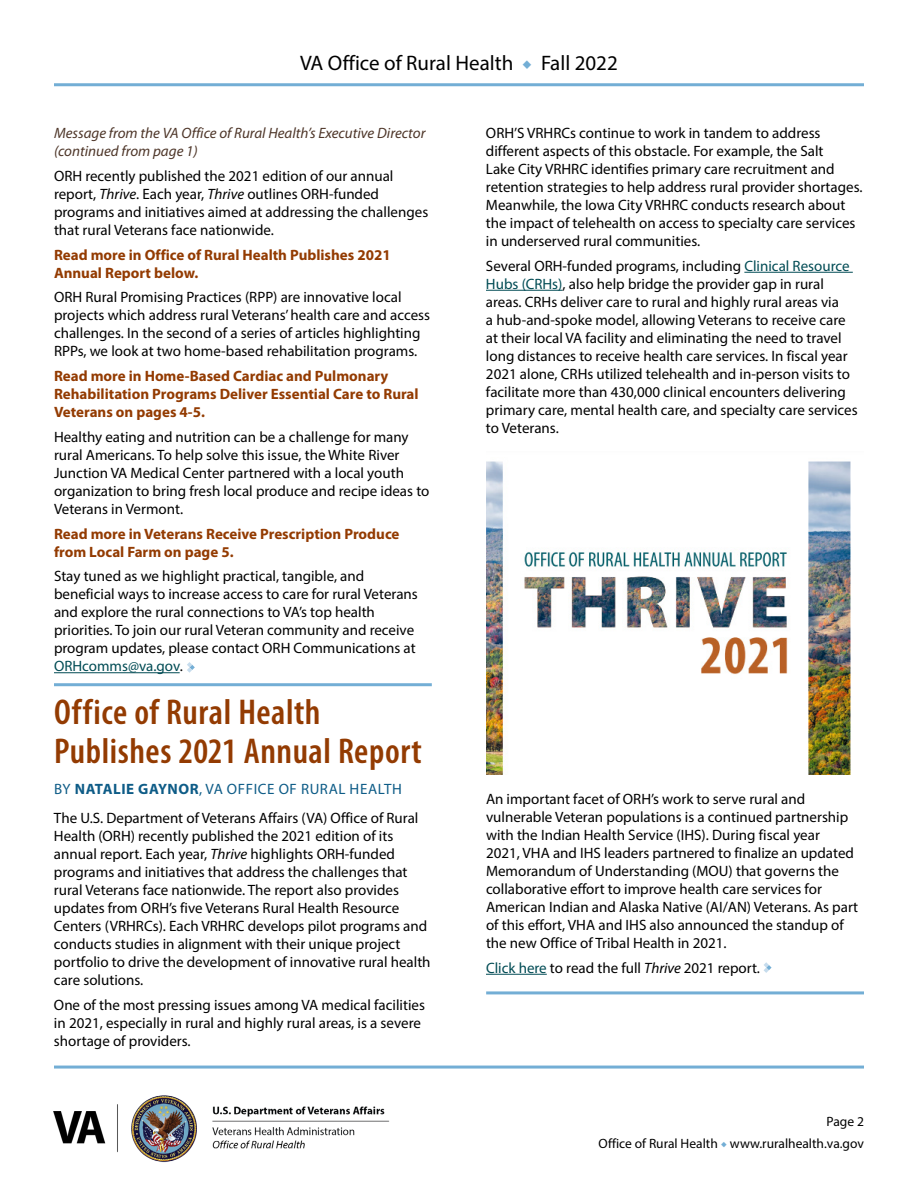
<style>
.page{position:relative;width:918px;height:1188px;background:#fff}
.page>*{position:absolute;margin:0;border:0;box-sizing:border-box;transform-origin:0 0}
.t1{font:600 condensed 36px/39px "Myriad Pro";letter-spacing:.015em;color:#933b02}
.t2{font:21px "Myriad Pro";color:#000}
.t3{font:15px/18px "Myriad Pro";color:#000}
.t4{font:700 15px/18px "Myriad Pro";color:#933b02}
.t5{font:italic 15px/18px "Myriad Pro";color:#4e3629}
.t6{font:15px "Myriad Pro";letter-spacing:.04em;color:#0e5c87}
.t7{font:13.5px/21.8px "Myriad Pro";color:#000;text-align:right}
.s1{font-family:"Minion Pro";color:#73aed5}
.s2{font-style:italic}
.s3{color:#004b54}
.s4{font-weight:700}
</style>
<div class="page">
<hr style="left:54px;top:1066px;width:810px;height:3px;background:#73aed5">
<img style="left:53px;top:1095px;width:337px;height:68px">
<hr style="left:54px;top:83px;width:810px;height:3px;background:#73aed5">
<hr style="left:486px;top:991px;width:378px;height:3px;background:#73aed5">
<hr style="left:54px;top:683px;width:378px;height:3px;background:#73aed5">
<hr style="left:54px;top:672px;width:126px;height:1px;background:#004b54">
<hr style="left:744px;top:272px;width:109px;height:1px;background:#004b54">
<hr style="left:486px;top:290px;width:77px;height:1px;background:#004b54">
<hr style="left:486px;top:974px;width:61px;height:1px;background:#004b54">
<svg style="left:187px;top:662px;width:8px;height:11px"></svg>
<img style="left:486px;top:461px;width:365px;height:314px">
<svg style="left:764px;top:962px;width:8px;height:11px"></svg>
<h2 class="t2" style="left:300px;top:50px;width:319px">VA Office of Rural Health <span class="s1">◆</span> Fall 2022</h2>
<p class="t5" style="left:54px;top:124px;width:373px">Message from the VA Office of Rural Health’s Executive Director (continued from page 1)</p>
<p class="t3" style="left:54px;top:166px;width:376px">ORH recently published the 2021 edition of our annual report, <span class="s2">Thrive</span>. Each year, <span class="s2">Thrive</span> outlines ORH-funded programs and initiatives aimed at addressing the challenges that rural Veterans face nationwide.</p>
<p class="t4" style="left:54px;top:245px;width:338px">Read more in Office of Rural Health Publishes 2021<br>Annual Report below.</p>
<p class="t3" style="left:54px;top:288px;width:378px">ORH Rural Promising Practices (RPP) are innovative local projects which address rural Veterans’ health care and access challenges. In the second of a series of articles highlighting RPPs, we look at two home-based rehabilitation programs.</p>
<p class="t4" style="left:54px;top:366px;width:366px">Read more in Home-Based Cardiac and Pulmonary<br>Rehabilitation Programs Deliver Essential Care to Rural<br>Veterans on pages 4-5.</p>
<p class="t3" style="left:54px;top:427px;width:377px">Healthy eating and nutrition can be a challenge for many rural Americans. To help solve this issue, the White River Junction VA Medical Center partnered with a local youth organization to bring fresh local produce and recipe ideas to Veterans in Vermont.</p>
<p class="t4" style="left:54px;top:524px;width:347px">Read more in Veterans Receive Prescription Produce from Local Farm on page 5.</p>
<p class="t3" style="left:54px;top:567px;width:365px">Stay tuned as we highlight practical, tangible, and beneficial ways to increase access to care for rural Veterans and explore the rural connections to VA’s top health priorities. To join our rural Veteran community and receive program updates, please contact ORH Communications at <span class="s3">ORHcomms@va.gov</span>.</p>
<h1 class="t1" style="left:54px;top:692px;width:369px">Office of Rural Health<br>Publishes 2021 Annual Report</h1>
<p class="t6" style="left:54px;top:780px;width:349px">BY <span class="s4">NATALIE GAYNOR</span>, VA OFFICE OF RURAL HEALTH</p>
<p class="t3" style="left:54px;top:809px;width:378px">The U.S. Department of Veterans Affairs (VA) Office of Rural Health (ORH) recently published the 2021 edition of its annual report. Each year, <span class="s2">Thrive</span> highlights ORH-funded programs and initiatives that address the challenges that rural Veterans face nationwide. The report also provides updates from ORH’s five Veterans Rural Health Resource Centers (VRHRCs). Each VRHRC develops pilot programs and conducts studies in alignment with their unique project portfolio to drive the development of innovative rural health care solutions.</p>
<p class="t3" style="left:54px;top:996px;width:373px">One of the most pressing issues among VA medical facilities in 2021, especially in rural and highly rural areas, is a severe shortage of providers.</p>
<p class="t3" style="left:486px;top:124px;width:378px">ORH’S VRHRCs continue to work in tandem to address different aspects of this obstacle. For example, the Salt<br>Lake City VRHRC identifies primary care recruitment and retention strategies to help address rural provider shortages.<br>Meanwhile, the Iowa City VRHRC conducts research about the impact of telehealth on access to specialty care services in underserved rural communities.</p>
<p class="t3" style="left:486px;top:256px;width:373px">Several ORH-funded programs, including <span class="s3">Clinical Resource Hubs (CRHs)</span>, also help bridge the provider gap in rural areas. CRHs deliver care to rural and highly rural areas via<br>a hub-and-spoke model, allowing Veterans to receive care at their local VA facility and eliminating the need to travel long distances to receive health care services. In fiscal year 2021 alone, CRHs utilized telehealth and in-person visits to facilitate more than 430,000 clinical encounters delivering primary care, mental health care, and specialty care services to Veterans.</p>
<p class="t3" style="left:486px;top:790px;width:374px">An important facet of ORH’s work to serve rural and vulnerable Veteran populations is a continued partnership with the Indian Health Service (IHS). During fiscal year<br>2021, VHA and IHS leaders partnered to finalize an updated Memorandum of Understanding (MOU) that governs the collaborative effort to improve health care services for American Indian and Alaska Native (AI/AN) Veterans. As part of this effort, VHA and IHS also announced the standup of the new Office of Tribal Health in 2021.</p>
<p class="t3" style="left:486px;top:958px;width:276px"><span class="s3">Click here</span> to read the full <span class="s2">Thrive</span> 2021 report.</p>
<p class="t7" style="left:599px;top:1110px;width:267px">Page 2<br>Office of Rural Health <span class="s1">◆</span> www.ruralhealth.va.gov</p>
</div>
